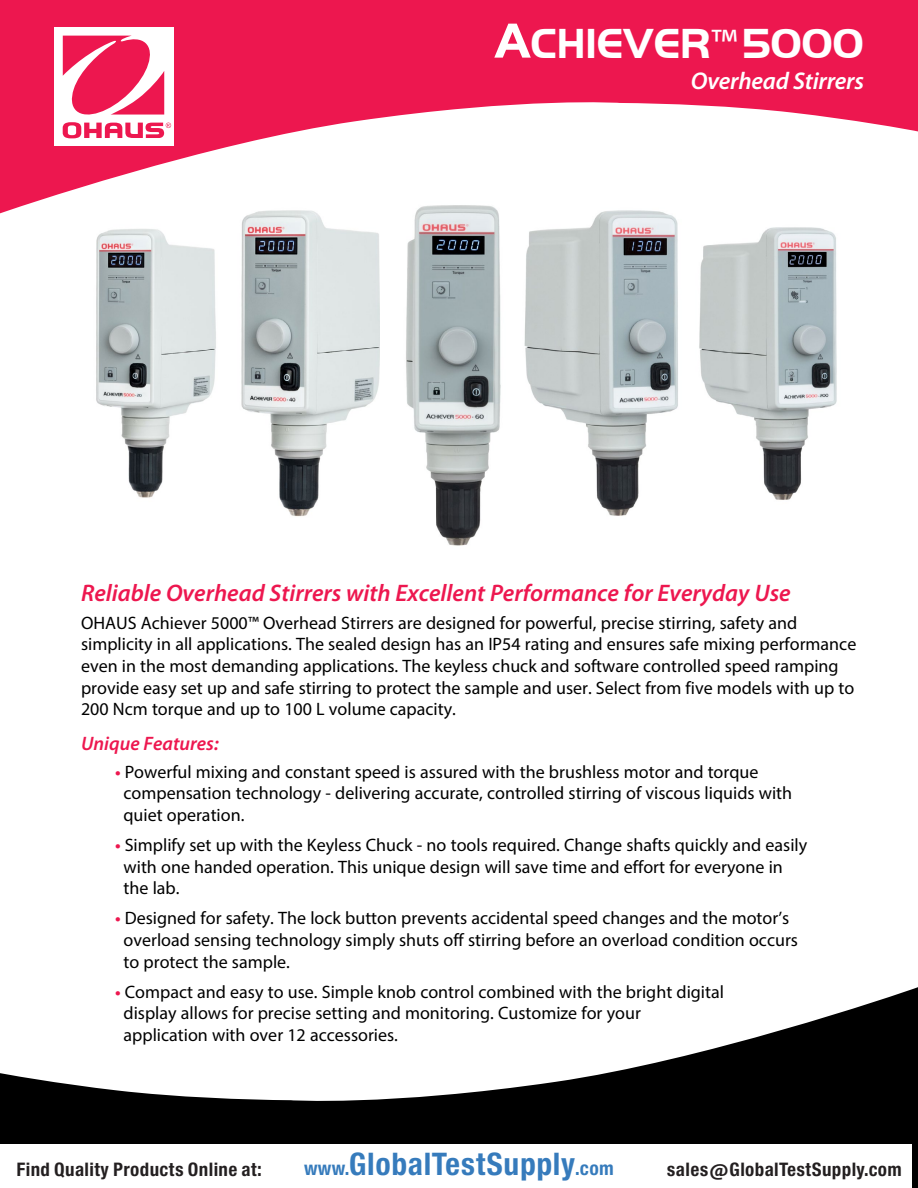
<style>
.page{position:relative;width:918px;height:1188px;background:#fff}
.page>*{position:absolute;margin:0;border:0;box-sizing:border-box;transform-origin:0 0}
.t1{font:700 43.35px "Handel Got D";letter-spacing:-.01em;color:#fff}
.t2{font:29.7px "Europa Gro Nr 2 SBOP Bol Con";letter-spacing:.02em;color:#367bbc}
.t3{font:italic 600 24.15px "Myriad Pro";letter-spacing:-.01em;color:#fff}
.t4{font:italic 600 24px "Myriad Pro";color:#ed174f}
.t5{font:italic 600 19.5px "Myriad Pro";color:#ed174f}
.t6{font:18px/21.6px "Myriad Pro";color:#000}
.t7{font:17.85px "Europa Gro Nr 2 SBOP Bol Con";letter-spacing:.02em;color:#231f20}
.s1{font-size:51px}
.s2{font-family:"Myriad Pro";font-weight:400}
.s3{font-weight:600;color:#ed174f}
.s4{font-size:18.3px}
</style>
<div class="page">
<svg style="left:0;top:0;width:918px;height:214px;fill:#ed174f"></svg>
<div style="left:54px;top:27px;width:120px;height:119px;background:#fff"></div>
<svg style="left:63px;top:36px;width:108px;height:102px"></svg>
<svg style="left:0;top:987px;width:918px;height:201px"></svg>
<img style="left:397px;top:199px;width:119px;height:347px">
<img style="left:522px;top:199px;width:163px;height:317px">
<img style="left:216px;top:200px;width:163px;height:317px">
<img style="left:692px;top:210px;width:184px;height:290px">
<img style="left:96px;top:219px;width:129px;height:288px">
<div style="left:0;top:1145px;width:911px;height:43px;background:#fff"></div>
<h1 class="t1" style="left:494px;top:19px;width:371px"><span class="s1">A</span>CHIEVER<span class="s2">™</span>5000</h1>
<h3 class="t3" style="left:691px;top:65px;width:175px">Overhead Stirrers</h3>
<h3 class="t4" style="left:81px;top:578px;width:711px">Reliable Overhead Stirrers with Excellent Performance for Everyday Use</h3>
<p class="t6" style="left:81px;top:612px;width:777px">OHAUS Achiever 5000™ Overhead Stirrers are designed for powerful, precise stirring, safety and simplicity in all applications. The sealed design has an IP54 rating and ensures safe mixing performance even in the most demanding applications. The keyless chuck and software controlled speed ramping provide easy set up and safe stirring to protect the sample and user. Select from five models with up to 200 Ncm torque and up to 100 L volume capacity.</p>
<p class="t5" style="left:81px;top:731px;width:139px">Unique Features:</p>
<p class="t6" style="left:124px;top:761px;width:670px;text-indent:-9px"><span class="s3">•</span> Powerful mixing and constant speed is assured with the brushless motor and torque compensation technology - delivering accurate, controlled stirring of viscous liquids with quiet operation.</p>
<p class="t6" style="left:124px;top:834px;width:685px;text-indent:-9px"><span class="s3">•</span> Simplify set up with the Keyless Chuck - no tools required. Change shafts quickly and easily with one handed operation. This unique design will save time and effort for everyone in the lab.</p>
<p class="t6" style="left:124px;top:907px;width:676px;text-indent:-9px"><span class="s3">•</span> Designed for safety. The lock button prevents accidental speed changes and the motor’s overload sensing technology simply shuts off stirring before an overload condition occurs to protect the sample.</p>
<p class="t6" style="left:124px;top:980px;width:602px;text-indent:-9px"><span class="s3">•</span> Compact and easy to use. Simple knob control combined with the bright digital display allows for precise setting and monitoring. Customize for your application with over 12 accessories.</p>
<p class="t7" style="left:16px;top:1159px;width:247px">Find Quality Products Online at:</p>
<h2 class="t2" style="left:304px;top:1147px;width:311px"><span class="s4">www.</span>GlobalTestSupply<span class="s4">.com</span></h2>
<p class="t7" style="left:667px;top:1159px;width:236px">sales@GlobalTestSupply.com</p>
</div>
